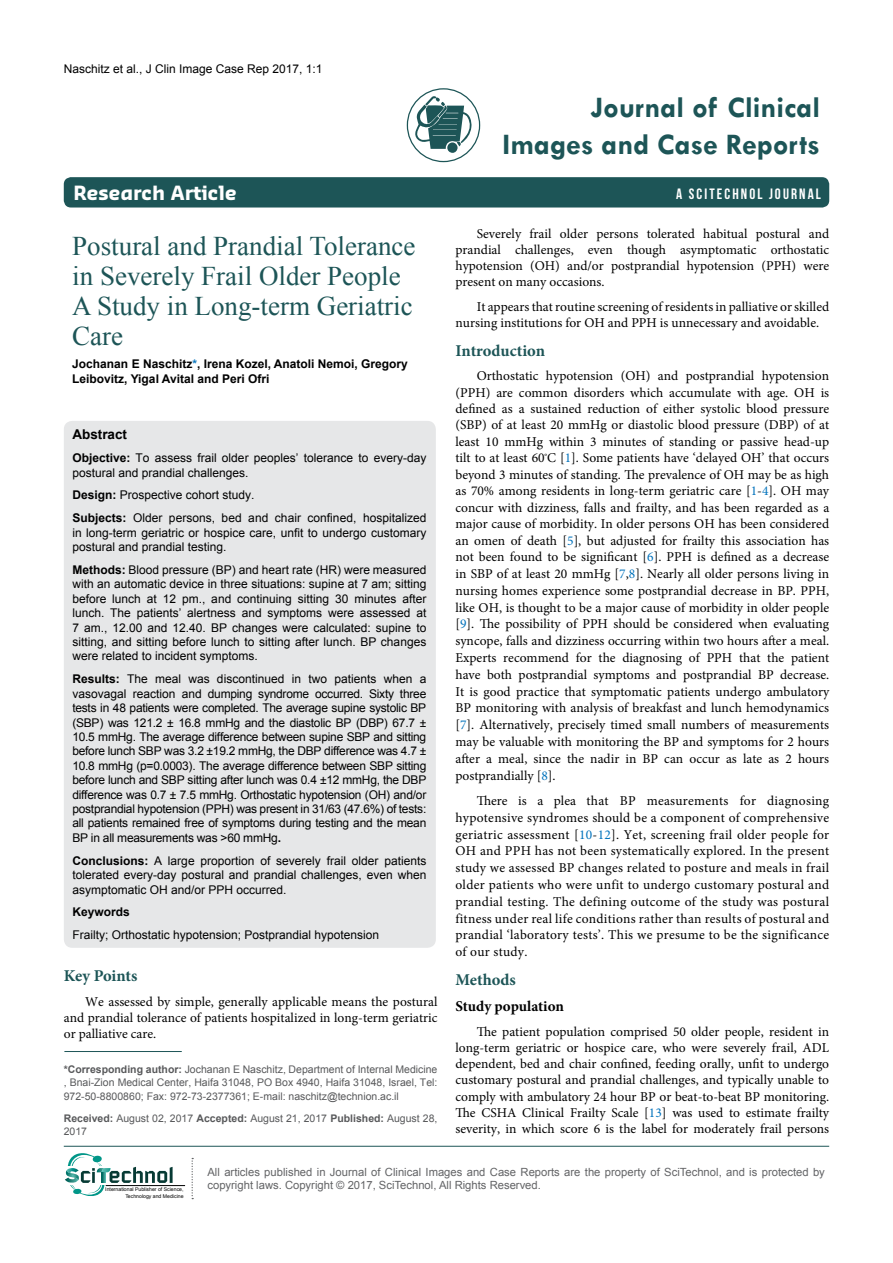
<style>
.page{position:relative;width:893px;height:1263px;background:#fff}
.page>*{position:absolute;margin:0;border:0;box-sizing:border-box;transform-origin:0 0}
.t1{font:700 30px/37.5px "Tw Cen";color:#1d5557;text-align:right}
.t2{font:27px/30px "Times New Roman";color:#1d5557}
.t3{font:700 19.2px "Sansa";color:#fff}
.t4{font:700 16.5px "Minion Pro";color:#1d5557}
.t5{font:15px "Bebas Neue";letter-spacing:.14em;color:#fff}
.t6{font:700 15px "Minion Pro";letter-spacing:-.005em;color:#000}
.t7{font:13.5px/16.6px "Minion Pro";color:#000;text-align:justify}
.t8{font:700 13.5px "Arial";color:#000}
.t9{font:12px/14.4px "Arial";color:#000}
.t10{font:700 12px/14.4px "Arial";color:#000}
.t11{font:11.25px/13.5px "Arial";color:#636466}
.t12{font:10.5px/13.5px "Arial";color:#58595b;text-align:justify}
.t13{font:5.1px/6.1px "Arial";color:#000;text-align:right}
.s1{color:#0072bc}
.s2{font-weight:700}
</style>
<div class="page">
<div style="left:64px;top:177px;width:765px;height:30px;background:#1d5557;border-radius:7px"></div>
<hr style="left:64px;top:1146px;width:765px;height:1px;background:#1d5557">
<div style="left:407px;top:88px;width:73px;height:74px;border:1px solid #1d5557;border-radius:50%"></div>
<svg style="left:447px;top:142px;width:11px;height:11px"></svg>
<svg style="left:413px;top:96px;width:59px;height:53px"></svg>
<hr style="left:106px;top:1185px;width:79px;height:1px;background:#000">
<svg style="left:192px;top:1158px;width:1px;height:41px"></svg>
<svg style="left:65px;top:1153px;width:108px;height:43px"></svg>
<hr style="left:64px;top:1051px;width:118px;height:1px;background:#1d5557">
<div style="left:64px;top:421px;width:372px;height:527px;background:#e6e7e8;border-radius:9px"></div>
<p class="t9" style="left:64px;top:61px;width:260px">Naschitz et al., J Clin Image Case Rep 2017, 1:1</p>
<h1 class="t1" style="left:503px;top:88px;width:319px">Journal of Clinical<br>Images and Case Reports</h1>
<h3 class="t3" style="left:74px;top:181px;width:165px">Research Article</h3>
<p class="t5" style="left:676px;top:186px;width:146px">A SCITECHNOL JOURNAL</p>
<h2 class="t2" style="left:72px;top:231px;width:345px">Postural and Prandial Tolerance in Severely Frail Older People<br>A Study in Long-term Geriatric<br>Care</h2>
<p class="t10" style="left:72px;top:357px;width:337px">Jochanan E Naschitz<span class="s1">*</span>, Irena Kozel, Anatoli Nemoi, Gregory<br>Leibovitz, Yigal Avital and Peri Ofri</p>
<p class="t8" style="left:72px;top:425px;width:56px">Abstract</p>
<p class="t9" style="left:72px;top:451px;width:355px"><span class="s2">Objective:</span> To assess frail older peoples’ tolerance to every-day postural and prandial challenges.</p>
<p class="t9" style="left:72px;top:484px;width:355px;line-height:23px"><span class="s2">Design:</span> Prospective cohort study.<br><span class="s2">Subjects:</span> Older persons, bed and chair confined, hospitalized</p>
<p class="t9" style="left:72px;top:525px;width:355px">in long-term geriatric or hospice care, unfit to undergo customary postural and prandial testing.</p>
<p class="t9" style="left:72px;top:563px;width:356px;text-align:justify"><span class="s2">Methods:</span> Blood pressure (BP) and heart rate (HR) were measured with an automatic device in three situations: supine at 7 am; sitting before lunch at 12 pm., and continuing sitting 30 minutes after lunch. The patients’ alertness and symptoms were assessed at 7 am., 12.00 and 12.40. BP changes were calculated: supine to sitting, and sitting before lunch to sitting after lunch. BP changes were related to incident symptoms.</p>
<p class="t9" style="left:72px;top:672px;width:356px;text-align:justify"><span class="s2">Results:</span> The meal was discontinued in two patients when a vasovagal reaction and dumping syndrome occurred. Sixty three tests in 48 patients were completed. The average supine systolic BP (SBP) was 121.2 ± 16.8 mmHg and the diastolic BP (DBP) 67.7 ± 10.5 mmHg. The average difference between supine SBP and sitting before lunch SBP was 3.2 ±19.2 mmHg, the DBP difference was 4.7 ± 10.8 mmHg (p=0.0003). The average difference between SBP sitting before lunch and SBP sitting after lunch was 0.4 ±12 mmHg, the DBP difference was 0.7 ± 7.5 mmHg. Orthostatic hypotension (OH) and/or postprandial hypotension (PPH) was present in 31/63 (47.6%) of tests: all patients remained free of symptoms during testing and the mean BP in all measurements was &gt;60 mmHg<span class="s2">.</span></p>
<p class="t9" style="left:72px;top:853px;width:355px;text-align:justify"><span class="s2">Conclusions:</span> A large proportion of severely frail older patients tolerated every-day postural and prandial challenges, even when asymptomatic OH and/or PPH occurred.</p>
<p class="t10" style="left:72px;top:905px;width:59px">Keywords</p>
<p class="t9" style="left:72px;top:928px;width:308px">Frailty; Orthostatic hypotension; Postprandial hypotension</p>
<p class="t4" style="left:64px;top:964px;width:75px">Key Points</p>
<p class="t7" style="left:64px;top:993px;width:375px;line-height:16.2px;text-indent:21px">We assessed by simple, generally applicable means the postural and prandial tolerance of patients hospitalized in long-term geriatric or palliative care.</p>
<p class="t12" style="left:64px;top:1062px;width:375px"><span class="s2">*Corresponding author:</span> Jochanan E Naschitz, Department of Internal Medicine , Bnai-Zion Medical Center, Haifa 31048, PO Box 4940, Haifa 31048, Israel, Tel:<br>972-50-8800860; Fax: 972-73-2377361; E-mail: naschitz@technion.ac.il</p>
<p class="t12" style="left:64px;top:1111px;width:375px"><span class="s2">Received:</span> August 02, 2017 <span class="s2">Accepted:</span> August 21, 2017 <span class="s2">Published:</span> August 28,<br>2017</p>
<p class="t7" style="left:455px;top:225px;width:375px;line-height:16.2px;text-indent:21px">Severely frail older persons tolerated habitual postural and prandial challenges, even though asymptomatic orthostatic hypotension (OH) and/or postprandial hypotension (PPH) were present on many occasions.</p>
<p class="t7" style="left:455px;top:299px;width:375px;line-height:16.2px;text-indent:21px">It appears that routine screening of residents in palliative or skilled nursing institutions for OH and PPH is unnecessary and avoidable.</p>
<p class="t4" style="left:455px;top:339px;width:91px">Introduction</p>
<p class="t7" style="left:455px;top:368px;width:375px;text-indent:21px">Orthostatic hypotension (OH) and postprandial hypotension (PPH) are common disorders which accumulate with age. OH is defined as a sustained reduction of either systolic blood pressure (SBP) of at least 20 mmHg or diastolic blood pressure (DBP) of at least 10 mmHg within 3 minutes of standing or passive head-up tilt to at least 60<sup>º</sup>C [<span class="s1">1</span>]. Some patients have ‘delayed OH’ that occurs beyond 3 minutes of standing. The prevalence of OH may be as high as 70% among residents in long-term geriatric care [<span class="s1">1</span>-<span class="s1">4</span>]. OH may concur with dizziness, falls and frailty, and has been regarded as a major cause of morbidity. In older persons OH has been considered an omen of death [<span class="s1">5</span>], but adjusted for frailty this association has not been found to be significant [<span class="s1">6</span>]. PPH is defined as a decrease in SBP of at least 20 mmHg [<span class="s1">7</span>,<span class="s1">8</span>]. Nearly all older persons living in nursing homes experience some postprandial decrease in BP. PPH, like OH, is thought to be a major cause of morbidity in older people [<span class="s1">9</span>]. The possibility of PPH should be considered when evaluating syncope, falls and dizziness occurring within two hours after a meal.<br>Experts recommend for the diagnosing of PPH that the patient have both postprandial symptoms and postprandial BP decrease.<br>It is good practice that symptomatic patients undergo ambulatory BP monitoring with analysis of breakfast and lunch hemodynamics [<span class="s1">7</span>]. Alternatively, precisely timed small numbers of measurements may be valuable with monitoring the BP and symptoms for 2 hours after a meal, since the nadir in BP can occur as late as 2 hours postprandially [<span class="s1">8</span>].</p>
<p class="t7" style="left:455px;top:792px;width:375px;text-indent:21px">There is a plea that BP measurements for diagnosing hypotensive syndromes should be a component of comprehensive geriatric assessment [<span class="s1">10</span>-<span class="s1">12</span>]. Yet, screening frail older people for OH and PPH has not been systematically explored. In the present study we assessed BP changes related to posture and meals in frail older patients who were unfit to undergo customary postural and prandial testing. The defining outcome of the study was postural fitness under real life conditions rather than results of postural and prandial ‘laboratory tests’. This we presume to be the significance of our study.</p>
<p class="t4" style="left:455px;top:968px;width:62px">Methods</p>
<p class="t6" style="left:455px;top:996px;width:110px">Study population</p>
<p class="t7" style="left:455px;top:1023px;width:375px;line-height:16.2px;text-indent:21px">The patient population comprised 50 older people, resident in long-term geriatric or hospice care, who were severely frail, ADL dependent, bed and chair confined, feeding orally, unfit to undergo customary postural and prandial challenges, and typically unable to comply with ambulatory 24 hour BP or beat-to-beat BP monitoring.<br>The CSHA Clinical Frailty Scale [<span class="s1">13</span>] was used to estimate frailty severity, in which score 6 is the label for moderately frail persons</p>
<p class="t13" style="left:105px;top:1186px;width:80px">International Publisher of Science,<br>Technology and Medicine</p>
<p class="t11" style="left:207px;top:1165px;width:619px">All articles published in Journal of Clinical Images and Case Reports are the property of SciTechnol, and is protected by copyright laws. Copyright © 2017, SciTechnol, All Rights Reserved.</p>
</div>
